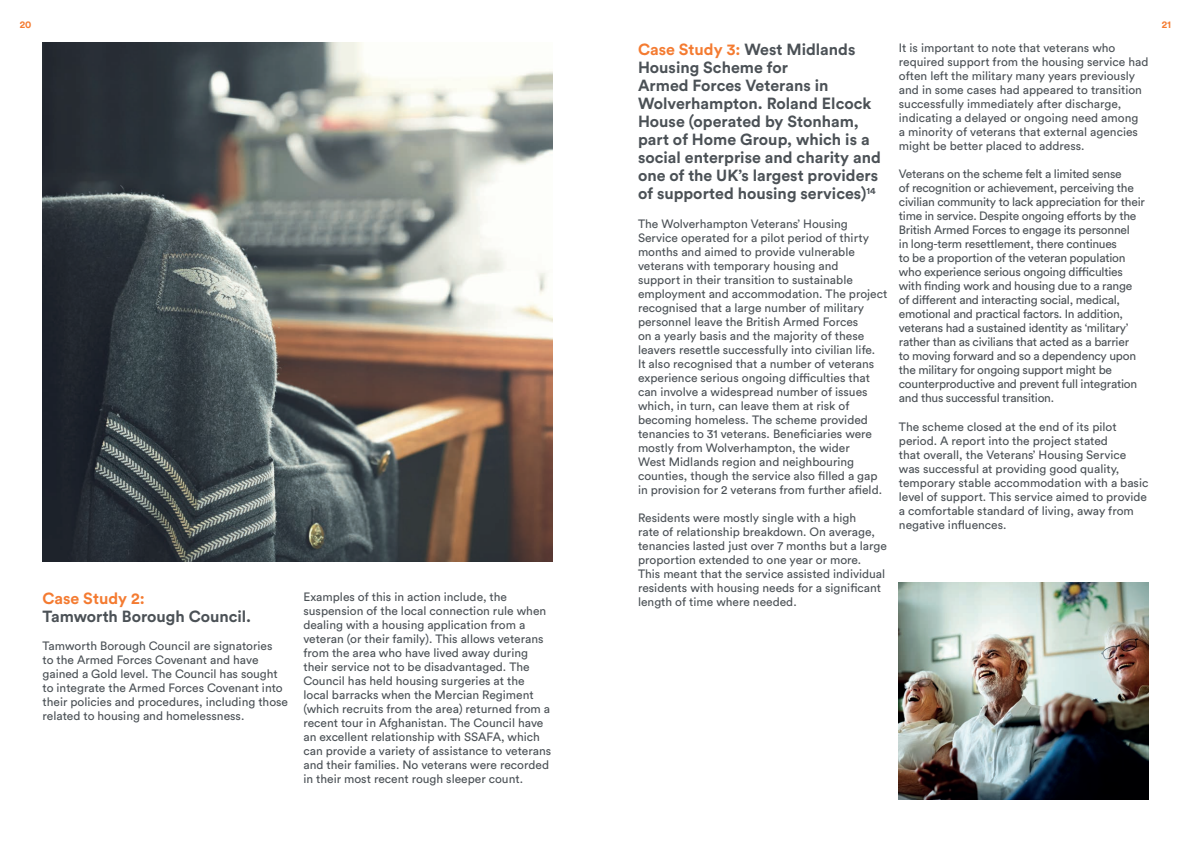
<style>
.page{position:relative;width:1191px;height:842px;background:#fff}
.page>*{position:absolute;margin:0;border:0;box-sizing:border-box;transform-origin:0 0}
.t1{font:700 16px/18px "Circular Std";color:#4b5156}
.t2{font:12px/14px "Circular Std";color:#4b5156}
.t3{font:12px/14px "Circular Std";letter-spacing:-.02em;color:#4b5156}
.t4{font:700 10px "Circular Std";color:#f47b31}
.s1{color:#f47b31}
</style>
<div class="page">
<img style="left:899px;top:583px;width:249px;height:216px">
<img style="left:43px;top:43px;width:510px;height:518px">
<p class="t4" style="left:20px;top:18px;width:13px">20</p>
<p class="t4" style="left:1161px;top:18px;width:11px">21</p>
<p class="t1" style="left:43px;top:589px;width:210px"><span class="s1">Case Study 2:<br></span>Tamworth Borough Council.</p>
<p class="t2" style="left:43px;top:639px;width:247px">Tamworth Borough Council are signatories<br>to the Armed Forces Covenant and have gained a Gold level. The Council has sought to integrate the Armed Forces Covenant into their policies and procedures, including those related to housing and homelessness.</p>
<p class="t2" style="left:303px;top:589px;width:249px">Examples of this in action include, the suspension of the local connection rule when dealing with a housing application from a veteran (or their family). This allows veterans from the area who have lived away during their service not to be disadvantaged. The Council has held housing surgeries at the local barracks when the Mercian Regiment (which recruits from the area) returned from a recent tour in Afghanistan. The Council have an excellent relationship with SSAFA, which can provide a variety of assistance to veterans and their families. No veterans were recorded in their most recent rough sleeper count.</p>
<p class="t1" style="left:638px;top:41px;width:244px"><span class="s1">Case Study 3:</span> West Midlands<br>Housing Scheme for<br>Armed Forces Veterans in<br>Wolverhampton. Roland Elcock<br>House (operated by Stonham, part of Home Group, which is a social enterprise and charity and one of the UK’s largest providers of supported housing services)<sup>14</sup></p>
<p class="t2" style="left:638px;top:216px;width:251px">The Wolverhampton Veterans’ Housing Service operated for a pilot period of thirty months and aimed to provide vulnerable veterans with temporary housing and<br>support in their transition to sustainable employment and accommodation. The project recognised that a large number of military personnel leave the British Armed Forces<br>on a yearly basis and the majority of these leavers resettle successfully into civilian life.<br>It also recognised that a number of veterans experience serious ongoing difficulties that can involve a widespread number of issues which, in turn, can leave them at risk of becoming homeless. The scheme provided tenancies to 31 veterans. Beneficiaries were mostly from Wolverhampton, the wider<br>West Midlands region and neighbouring counties, though the service also filled a gap in provision for 2 veterans from further afield.</p>
<p class="t2" style="left:638px;top:510px;width:250px">Residents were mostly single with a high<br>rate of relationship breakdown. On average, tenancies lasted just over 7 months but a large proportion extended to one year or more.<br>This meant that the service assisted individual residents with housing needs for a significant length of time where needed.</p>
<p class="t2" style="left:899px;top:41px;width:251px">It is important to note that veterans who required support from the housing service had often left the military many years previously and in some cases had appeared to transition successfully immediately after discharge, indicating a delayed or ongoing need among<br>a minority of veterans that external agencies might be better placed to address.</p>
<p class="t3" style="left:899px;top:167px;width:247px">Veterans on the scheme felt a limited sense<br>of recognition or achievement, perceiving the civilian community to lack appreciation for their time in service. Despite ongoing efforts by the British Armed Forces to engage its personnel<br>in long-term resettlement, there continues<br>to be a proportion of the veteran population who experience serious ongoing difficulties with finding work and housing due to a range of different and interacting social, medical, emotional and practical factors. In addition, veterans had a sustained identity as ‘military’ rather than as civilians that acted as a barrier<br>to moving forward and so a dependency upon the military for ongoing support might be counterproductive and prevent full integration and thus successful transition.</p>
<p class="t2" style="left:899px;top:419px;width:251px">The scheme closed at the end of its pilot period. A report into the project stated<br>that overall, the Veterans’ Housing Service was successful at providing good quality, temporary stable accommodation with a basic level of support. This service aimed to provide a comfortable standard of living, away from negative influences.</p>
</div>
